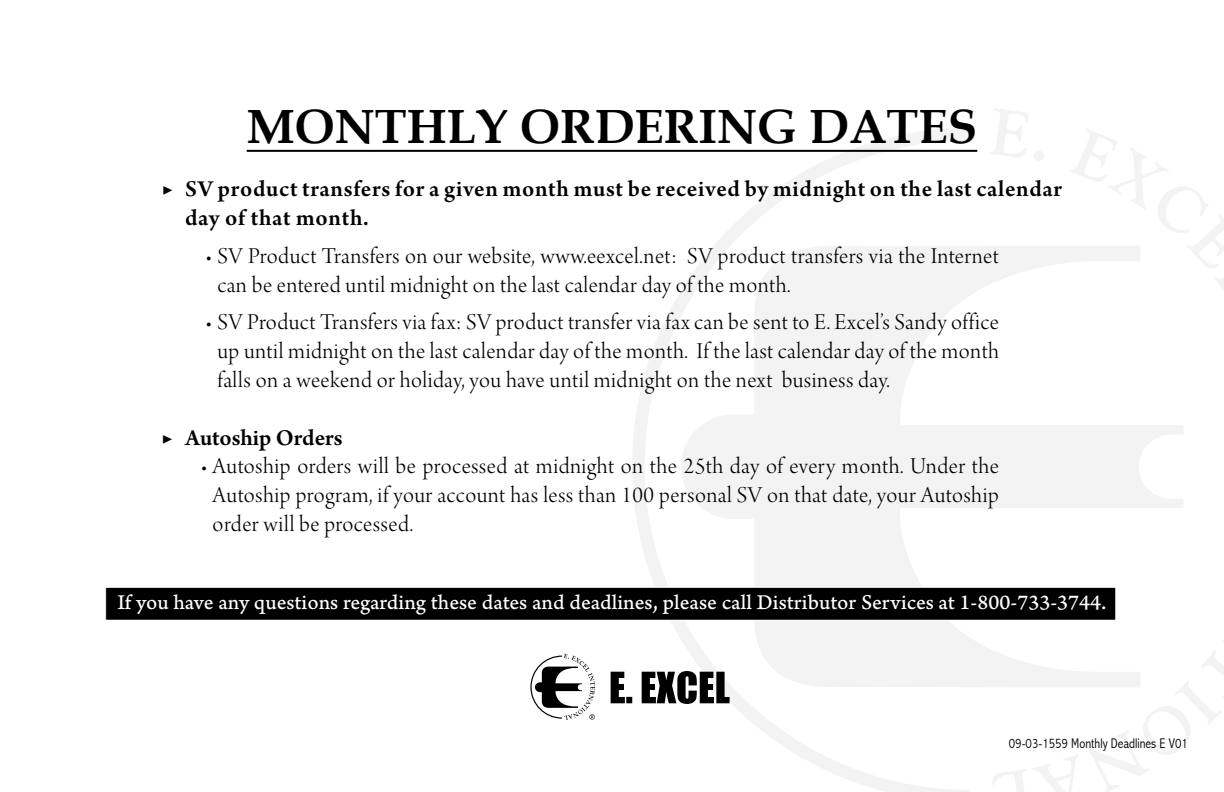
<style>
.page{position:relative;width:1224px;height:792px;background:#fff}
.page>*{position:absolute;margin:0;border:0;box-sizing:border-box;transform-origin:0 0}
.t1{font:700 48px "Book Antiqua";color:#000}
.t2{font:24px/28.8px "Arno Pro Light Display";letter-spacing:.02em;color:#000;text-align:justify}
.t3{font:600 24px/28.8px "Arno Pro";letter-spacing:.025em;color:#000}
.t4{font:600 24px "Arno Pro";color:#000}
.t5{font:22px "Arno Pro Caption";letter-spacing:-.005em;color:#fff}
.t6{font:300 condensed 14px "Abadi";color:#000}
</style>
<div class="page">
<svg style="left:632px;top:128px;width:337px;height:664px"></svg>
<svg style="left:681px;top:246px;width:502px;height:442px;fill:#f3f3f3"></svg>
<svg style="left:991px;top:108px;width:37px;height:49px"></svg>
<div style="left:1033px;top:150px;width:12px;height:12px;background:#f3f3f3;border-radius:5px"></div>
<svg style="left:1070px;top:129px;width:154px;height:175px"></svg>
<svg style="left:1088px;top:600px;width:136px;height:192px"></svg>
<svg style="left:992px;top:755px;width:86px;height:37px"></svg>
<hr style="left:247px;top:150px;width:730px;height:2px;background:#000">
<svg style="left:530px;top:654px;width:65px;height:66px"></svg>
<svg style="left:611px;top:671px;width:119px;height:33px"></svg>
<div style="left:106px;top:587px;width:1010px;height:33px;background:#000"></div>
<div style="left:105px;top:587px;width:1011px;height:34px;border:1px solid #fff"></div>
<h1 class="t1" style="left:247px;top:99px;width:732px">MONTHLY ORDERING DATES</h1>
<p class="t3" style="left:185px;top:176px;width:878px;text-indent:-23px">▶ SV product transfers for a given month must be received by midnight on the last calendar day of that month.</p>
<p class="t2" style="left:217px;top:243px;width:783px;text-indent:-12px">• SV Product Transfers on our website, www.eexcel.net: SV product transfers via the Internet can be entered until midnight on the last calendar day of the month.</p>
<p class="t2" style="left:217px;top:310px;width:783px;text-indent:-12px">• SV Product Transfers via fax: SV product transfer via fax can be sent to E. Excel’s Sandy office up until midnight on the last calendar day of the month. If the last calendar day of the month falls on a weekend or holiday, you have until midnight on the next business day.</p>
<p class="t4" style="left:162px;top:424px;width:182px">▶ Autoship Orders</p>
<p class="t2" style="left:213px;top:454px;width:788px;text-indent:-12px">• Autoship orders will be processed at midnight on the 25th day of every month. Under the Autoship program, if your account has less than 100 personal SV on that date, your Autoship order will be processed.</p>
<p class="t5" style="left:117px;top:589px;width:991px">If you have any questions regarding these dates and deadlines, please call Distributor Services at 1-800-733-3744.</p>
<p class="t6" style="left:1009px;top:735px;width:181px">09-03-1559 Monthly Deadlines E V01</p>
</div>
